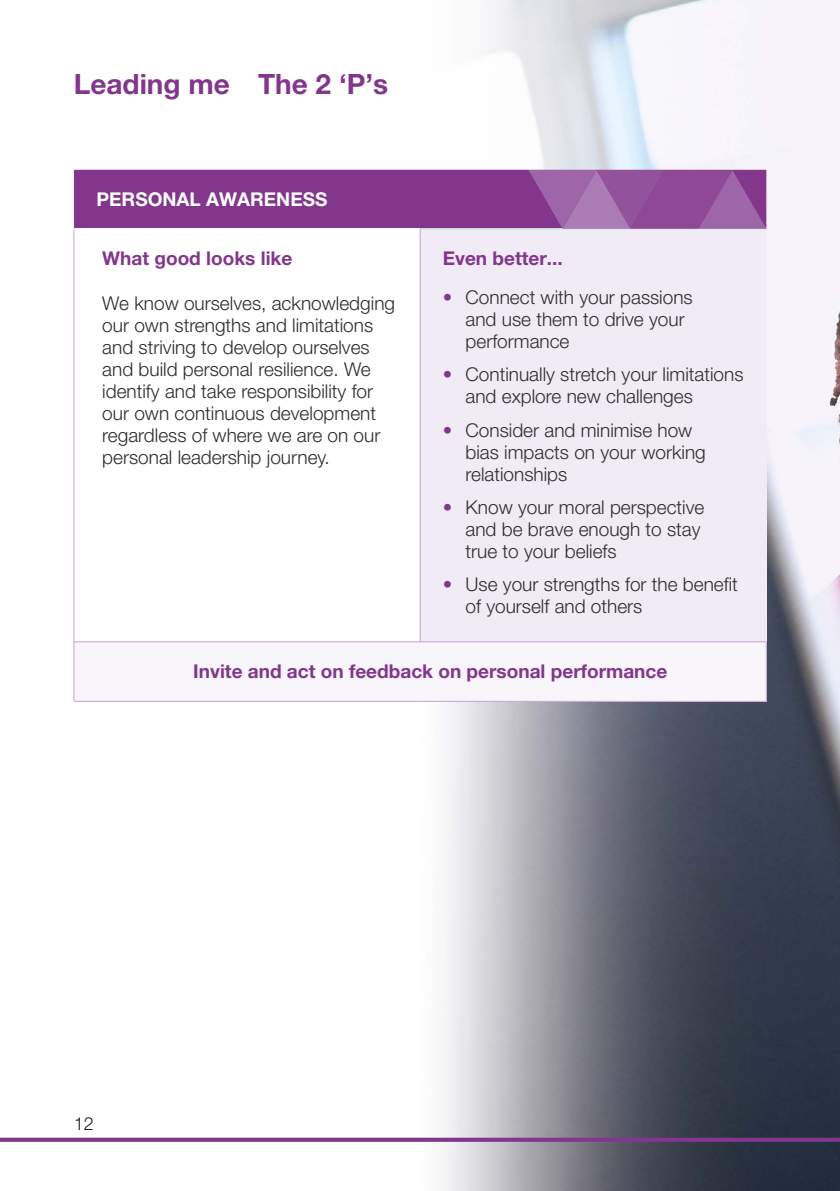
<style>
.page{position:relative;width:840px;height:1191px;background:#fff}
.page>*{position:absolute;margin:0;border:0;box-sizing:border-box;transform-origin:0 0}
.H1_Hdr_purple_14_17{font:700 28px "Helvetica Neue LT Pro";color:#82368c}
.Table_body_9_5_11__3{font:300 19px/22px "Helvetica Neue LT Pro";color:#2e2d2c}
.Table_subhd_9_5_11_b{font:700 19px "Helvetica Neue LT Pro";color:#82368c}
.Table_WHT_Hdr_9_5_11{font:700 19px "Helvetica Neue LT Pro";color:#fff}
.Table_body_9_5_11__3-2{font:700 19px "Helvetica Neue LT Pro";color:#82368c}
.Body_9_5_11_5__4a{font:700 19px "Helvetica Neue LT Pro";color:#82368c}
.t1{font:300 18px "Helvetica Neue LT Pro";color:#1d1d1b}
.s1{color:#82368c}
</style>
<div class="page">
<img style="left:149px;top:0;width:690px;height:1191px">
<div style="left:74px;top:170px;width:454px;height:59px;background:#82368c"></div>
<div style="left:74px;top:229px;width:346px;height:413px;background:#fff"></div>
<div style="left:420px;top:229px;width:346px;height:413px;background:#f1ebf6"></div>
<div style="left:74px;top:642px;width:692px;height:59px;background:#f8f5fb"></div>
<hr style="left:74px;top:229px;width:1px;height:413px;background:#c3a4ce">
<hr style="left:419px;top:229px;width:1px;height:412px;background:#c3a4ce">
<hr style="left:74px;top:642px;width:1px;height:59px;background:#c3a4ce">
<hr style="left:420px;top:228px;width:346px;height:1px;background:#b4dcd5">
<hr style="left:74px;top:641px;width:346px;height:1px;background:#c3a4ce">
<hr style="left:420px;top:641px;width:346px;height:1px;background:#c3a4ce">
<hr style="left:765px;top:642px;width:1px;height:59px;background:#c3a4ce">
<hr style="left:74px;top:701px;width:346px;height:1px;background:#c3a4ce">
<hr style="left:420px;top:701px;width:346px;height:1px;background:#c3a4ce">
<svg style="left:528px;top:170px;width:238px;height:59px;background:#95579f"></svg>
<svg style="left:0;top:1086px;width:839px;height:57px"></svg>
<h1 class="H1_Hdr_purple_14_17" style="left:74px;top:66px;width:316px">Leading me The 2 ‘P’s</h1>
<p class="Table_WHT_Hdr_9_5_11" style="left:97px;top:187px;width:232px">PERSONAL AWARENESS</p>
<p class="Table_body_9_5_11__3-2" style="left:102px;top:246px;width:191px">What good looks like</p>
<p class="Table_body_9_5_11__3" style="left:102px;top:291px;width:294px">We know ourselves, acknowledging our own strengths and limitations and striving to develop ourselves and build personal resilience. We identify and take responsibility for our own continuous development regardless of where we are on our personal leadership journey.</p>
<p class="Body_9_5_11_5__4a" style="left:442px;top:246px;width:121px">Even better...</p>
<p class="Table_body_9_5_11__3" style="left:465px;top:286px;width:228px;text-indent:-23px"><span class="s1">•</span> Connect with your passions and use them to drive your performance</p>
<p class="Table_body_9_5_11__3" style="left:465px;top:363px;width:279px;text-indent:-23px"><span class="s1">•</span> Continually stretch your limitations and explore new challenges</p>
<p class="Table_body_9_5_11__3" style="left:465px;top:418px;width:242px;text-indent:-23px"><span class="s1">•</span> Consider and minimise how bias impacts on your working relationships</p>
<p class="Table_body_9_5_11__3" style="left:465px;top:496px;width:240px;text-indent:-23px"><span class="s1">•</span> Know your moral perspective and be brave enough to stay true to your beliefs</p>
<p class="Table_body_9_5_11__3" style="left:465px;top:573px;width:274px;text-indent:-23px"><span class="s1">•</span> Use your strengths for the benefit of yourself and others</p>
<p class="Table_subhd_9_5_11_b" style="left:193px;top:659px;width:475px">Invite and act on feedback on personal performance</p>
<p class="t1" style="left:74px;top:1112px;width:22px">12</p>
</div>
